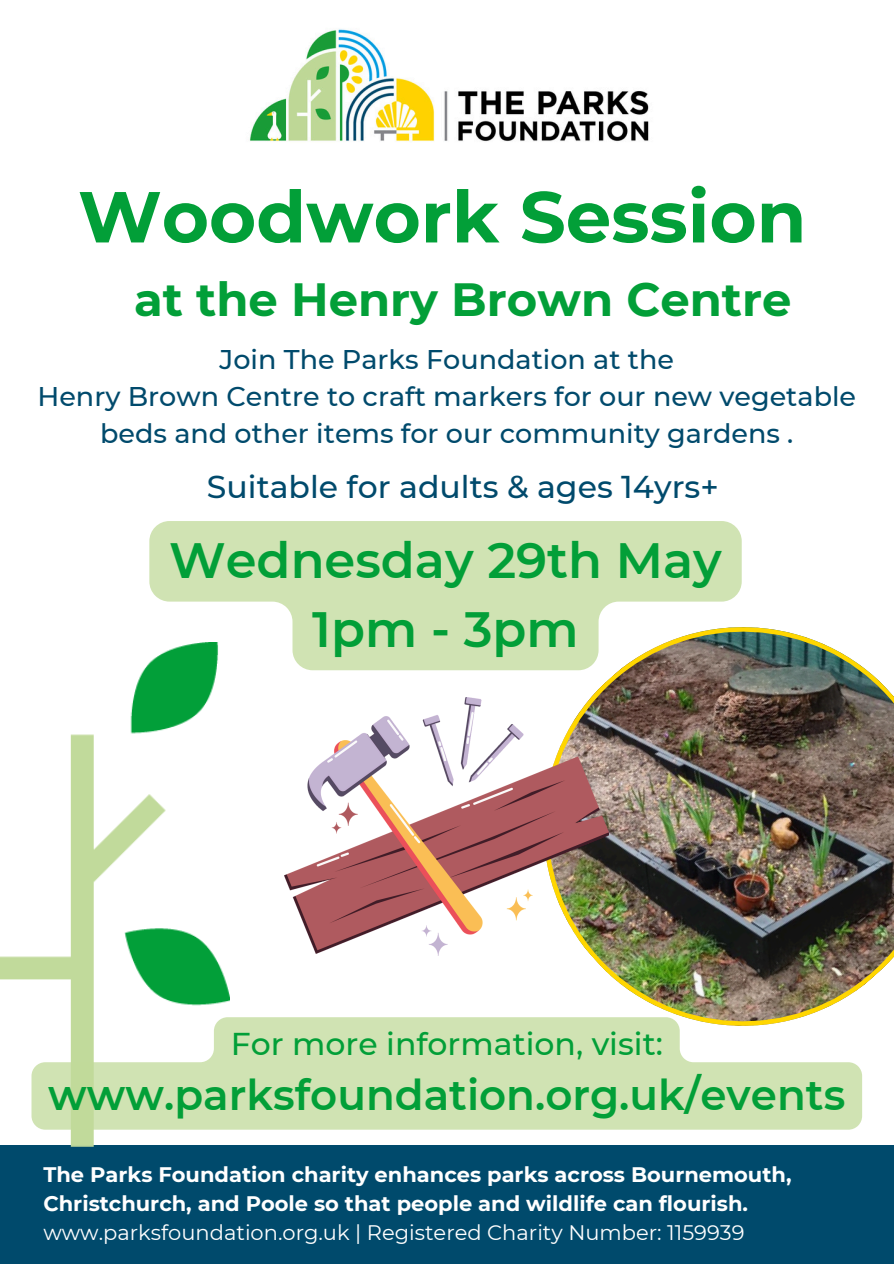
<style>
.page{position:relative;width:894px;height:1264px;background:#fff}
.page>*{position:absolute;margin:0;border:0;box-sizing:border-box;transform-origin:0 0}
.t1{font:700 72px "Montserrat";color:#029f38}
.t2{font:600 49.5px/68.7px "Montserrat";color:#029f38;text-align:center}
.t3{font:700 46.5px "Montserrat";color:#029f38}
.t4{font:600 42px "Montserrat";color:#029f38}
.t5{font:500 31.5px "Montserrat";color:#004a6c}
.t6{font:500 31.5px "Montserrat";color:#029f38}
.t7{font:500 27px/37.2px "Montserrat";color:#004a6c;text-align:center}
.t8{font:700 21px/29.2px "Montserrat";color:#fff}
.t9{font:21px "Montserrat";color:#fff}
</style>
<div class="page">
<div style="left:0;top:1145px;width:893px;height:118px;background:#004a6c"></div>
<img style="left:249px;top:29px;width:400px;height:113px">
<img style="left:521px;top:627px;width:372px;height:390px">
<img style="left:285px;top:697px;width:323px;height:258px">
<img style="left:0;top:663px;width:230px;height:483px">
<svg style="left:149px;top:521px;width:592px;height:149px;fill:#d0e3b3"></svg>
<svg style="left:31px;top:1017px;width:830px;height:112px;fill:#d0e3b3"></svg>
<p class="t1" style="left:78px;top:173px;width:729px">Woodwork Session</p>
<p class="t3" style="left:134px;top:270px;width:659px">at the Henry Brown Centre</p>
<h2 class="t7" style="left:37px;top:341px;width:820px">Join The Parks Foundation at the<br>Henry Brown Centre to craft markers for our new vegetable beds and other items for our community gardens .</h2>
<p class="t5" style="left:207px;top:468px;width:513px">Suitable for adults &amp; ages 14yrs+</p>
<h1 class="t2" style="left:169px;top:526px;width:554px">Wednesday 29th May<br>1pm - 3pm</h1>
<p class="t6" style="left:231px;top:1024px;width:433px">For more information, visit:</p>
<p class="t4" style="left:48px;top:1069px;width:798px">www.parksfoundation.org.uk/events</p>
<p class="t8" style="left:43px;top:1159px;width:749px">The Parks Foundation charity enhances parks across Bournemouth,<br>Christchurch, and Poole so that people and wildlife can flourish.</p>
<p class="t9" style="left:43px;top:1219px;width:702px">www.parksfoundation.org.uk | Registered Charity Number: 1159939</p>
</div>
